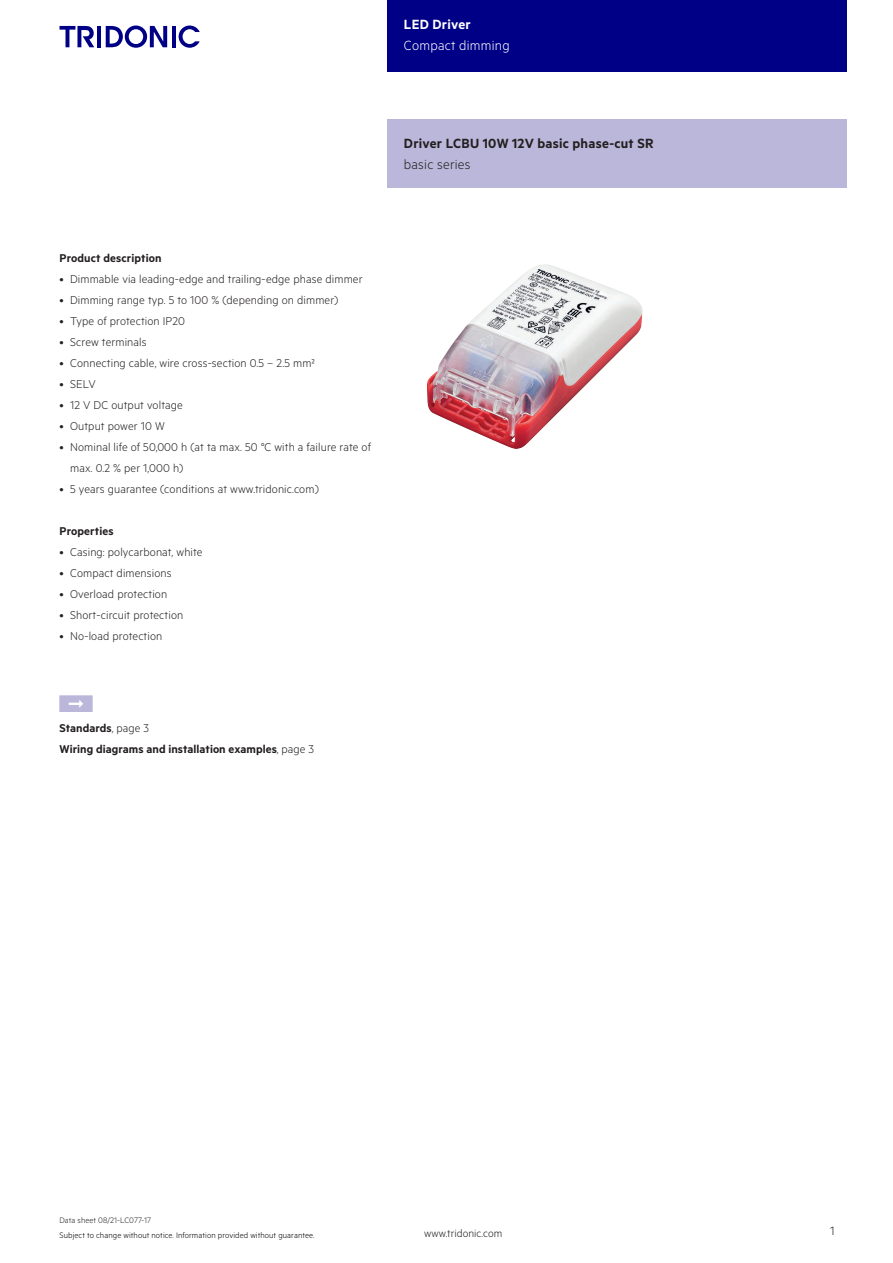
<style>
.page{position:relative;width:893px;height:1263px;background:#fff}
.page>*{position:absolute;margin:0;border:0;box-sizing:border-box;transform-origin:0 0}
.t1{font:15px "Tridonic Metric Print Semi";letter-spacing:.015em;color:#231f20}
.t2{font:15px "Tridonic Metric Print Light";letter-spacing:.015em;color:#fff}
.t3{font:15px "Tridonic Metric Print Light";letter-spacing:.015em;color:#231f20}
.t4{font:15px "Tridonic Metric Print Semi";letter-spacing:.015em;color:#fff}
.t5{font:13.5px "Tridonic Metric Print Light";color:#231f20}
.t6{font:12.75px/21px "Tridonic Metric Print Light";letter-spacing:.01em;color:#231f20}
.t7{font:12.75px/21.3px "Tridonic Metric Print Semi";letter-spacing:.005em;color:#231f20}
.t8{font:12px "Tridonic Metric Print Light";letter-spacing:.005em;color:#231f20}
.t9{font:9px "Tridonic Metric Print Light";letter-spacing:.01em;color:#000}
.t10{font:9px "Tridonic Metric Print Light";letter-spacing:.005em;color:#231f20}
.s1{font-family:"Tridonic Metric Print Light"}
</style>
<div class="page">
<div style="left:387px;top:0;width:459px;height:72px;background:#000087"></div>
<hr style="left:97px;top:26px;width:4px;height:21px;background:#000087">
<svg style="left:106px;top:26px;width:61px;height:22px"></svg>
<hr style="left:172px;top:26px;width:3px;height:21px;background:#000087">
<svg style="left:179px;top:26px;width:21px;height:22px"></svg>
<svg style="left:60px;top:26px;width:34px;height:21px"></svg>
<div style="left:387px;top:119px;width:459px;height:68px;background:#bbb7da"></div>
<img style="left:427px;top:264px;width:216px;height:185px">
<p class="t4" style="left:404px;top:15px;width:68px">LED Driver</p>
<p class="t2" style="left:404px;top:37px;width:107px">Compact dimming</p>
<p class="t7" style="left:60px;top:247px;width:104px">Product description</p>
<p class="t6" style="left:60px;top:268px;width:304px">• Dimmable via leading-edge and trailing-edge phase dimmer</p>
<p class="t6" style="left:60px;top:289px;width:280px">• Dimming range typ. 5 to 100 % (depending on dimmer)</p>
<p class="t6" style="left:60px;top:310px;width:127px">• Type of protection IP20</p>
<p class="t6" style="left:60px;top:331px;width:89px">• Screw terminals</p>
<p class="t6" style="left:60px;top:352px;width:257px">• Connecting cable, wire cross-section 0.5 – 2.5 mm²</p>
<p class="t6" style="left:60px;top:373px;width:38px">• SELV</p>
<p class="t6" style="left:60px;top:394px;width:125px">• 12 V DC output voltage</p>
<p class="t6" style="left:60px;top:415px;width:107px">• Output power 10 W</p>
<p class="t6" style="left:70px;top:436px;width:302px;text-indent:-11px">• Nominal life of 50,000 h (at ta max. 50 °C with a failure rate of max. 0.2 % per 1,000 h)</p>
<p class="t6" style="left:60px;top:478px;width:261px">• 5 years guarantee (conditions at www.tridonic.com)</p>
<p class="t7" style="left:60px;top:520px;width:56px">Properties</p>
<p class="t6" style="left:60px;top:541px;width:145px">• Casing: polycarbonat, white</p>
<p class="t6" style="left:60px;top:562px;width:114px">• Compact dimensions</p>
<p class="t6" style="left:60px;top:583px;width:109px">• Overload protection</p>
<p class="t6" style="left:60px;top:604px;width:125px">• Short-circuit protection</p>
<p class="t6" style="left:60px;top:625px;width:104px">• No-load protection</p>
<p class="t7" style="left:60px;top:717px;width:256px">Standards<span class="s1">, page 3<br></span>Wiring diagrams and installation examples<span class="s1">, page 3</span></p>
<p class="t1" style="left:404px;top:134px;width:251px">Driver LCBU 10W 12V basic phase-cut SR</p>
<p class="t3" style="left:404px;top:156px;width:68px">basic series</p>
<p class="t10" style="left:60px;top:1215px;width:93px">Data sheet 08/21-LC077-17</p>
<p class="t9" style="left:60px;top:1229px;width:257px">Subject to change without notice. Information provided without guarantee.</p>
<p class="t8" style="left:424px;top:1227px;width:80px">www.tridonic.com</p>
<p class="t5" style="left:830px;top:1223px;width:6px">1</p>
</div>
